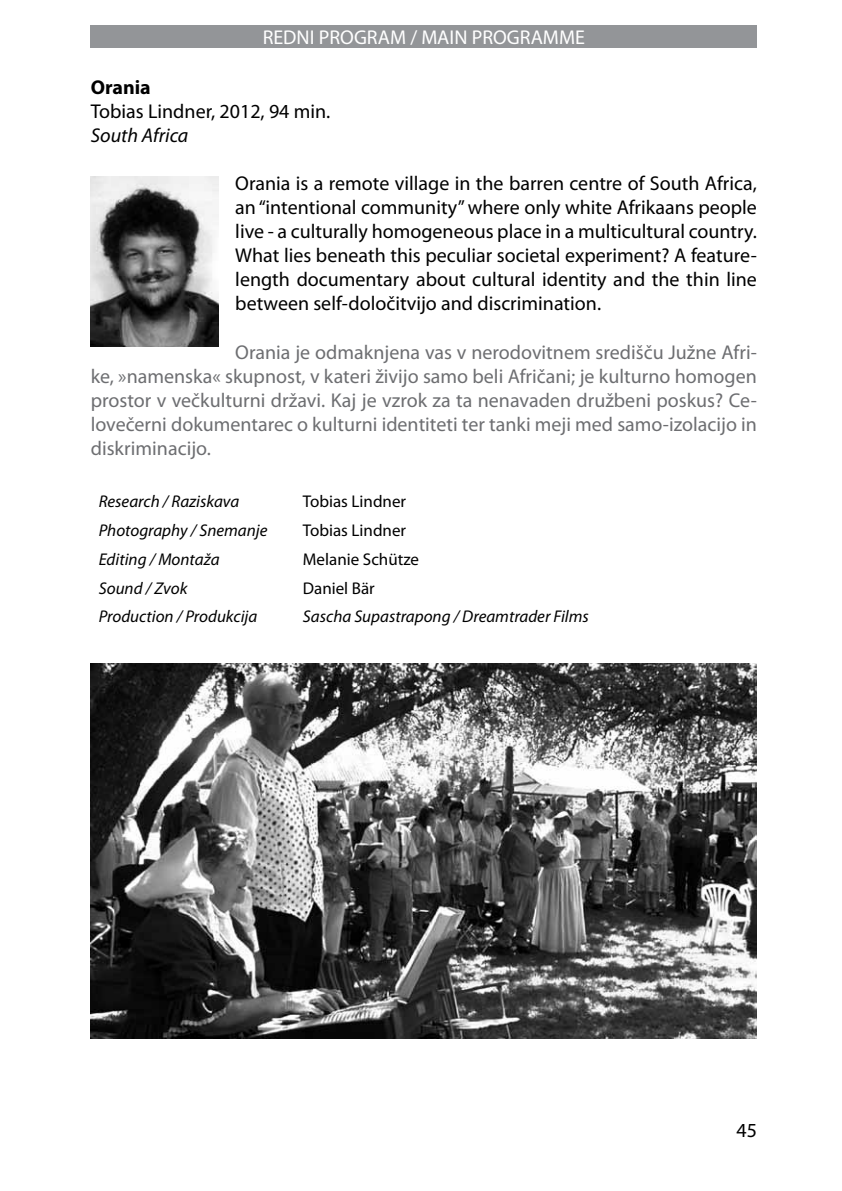
<style>
.page{position:relative;width:842px;height:1191px;background:#fff}
.page>*{position:absolute;margin:0;border:0;box-sizing:border-box;transform-origin:0 0}
.t1{font:20px/24px "Myriad Pro";color:#000;text-align:justify}
.t2{font:20px/24px "Myriad Pro";color:#6d6e71;text-align:justify}
.t3{font:20px "Myriad Pro";color:#fff}
.t4{font:italic 20px "Myriad Pro";color:#000}
.t5{font:700 20px "Myriad Pro";color:#000}
.t6{font:italic 17px "Myriad Pro";color:#000}
.t7{font:17px "Myriad Pro";color:#000}
</style>
<div class="page">
<img style="left:91px;top:663px;width:666px;height:375px">
<img style="left:91px;top:176px;width:127px;height:170px">
<div style="left:91px;top:25px;width:666px;height:23px;background:#939598"></div>
<p class="t3" style="left:263px;top:25px;width:324px">REDNI PROGRAM / MAIN PROGRAMME</p>
<p class="t5" style="left:91px;top:75px;width:62px">Orania</p>
<p class="t1" style="left:91px;top:99px;width:241px">Tobias Lindner, 2012, 94 min.</p>
<p class="t4" style="left:91px;top:123px;width:99px">South Africa</p>
<p class="t1" style="left:235px;top:171px;width:523px">Orania is a remote village in the barren centre of South Africa, an “intentional community” where only white Afrikaans people live - a culturally homogeneous place in a multicultural country.<br>What lies beneath this peculiar societal experiment? A feature&shy;length documentary about cultural identity and the thin line between self-določitvijo and discrimination.</p>
<p class="t2" style="left:91px;top:339px;width:668px;text-indent:145px">Orania je odmaknjena vas v nerodovitnem središču Južne Afri&shy;ke, »namenska« skupnost, v kateri živijo samo beli Afričani; je kulturno homogen prostor v večkulturni državi. Kaj je vzrok za ta nenavaden družbeni poskus? Ce&shy;lovečerni dokumentarec o kulturni identiteti ter tanki meji med samo-izolacijo in diskriminacijo.</p>
<p class="t6" style="left:99px;top:491px;width:142px">Research / Raziskava</p>
<p class="t7" style="left:303px;top:491px;width:105px">Tobias Lindner</p>
<p class="t6" style="left:99px;top:520px;width:170px">Photography / Snemanje</p>
<p class="t7" style="left:303px;top:520px;width:105px">Tobias Lindner</p>
<p class="t6" style="left:99px;top:548px;width:122px">Editing / Montaža</p>
<p class="t7" style="left:303px;top:548px;width:118px">Melanie Schütze</p>
<p class="t6" style="left:99px;top:577px;width:90px">Sound / Zvok</p>
<p class="t7" style="left:303px;top:577px;width:74px">Daniel Bär</p>
<p class="t6" style="left:99px;top:606px;width:160px">Production / Produkcija</p>
<p class="t6" style="left:303px;top:606px;width:288px">Sascha Supastrapong / Dreamtrader Films</p>
<p class="t1" style="left:736px;top:1117px;width:22px">45</p>
</div>
